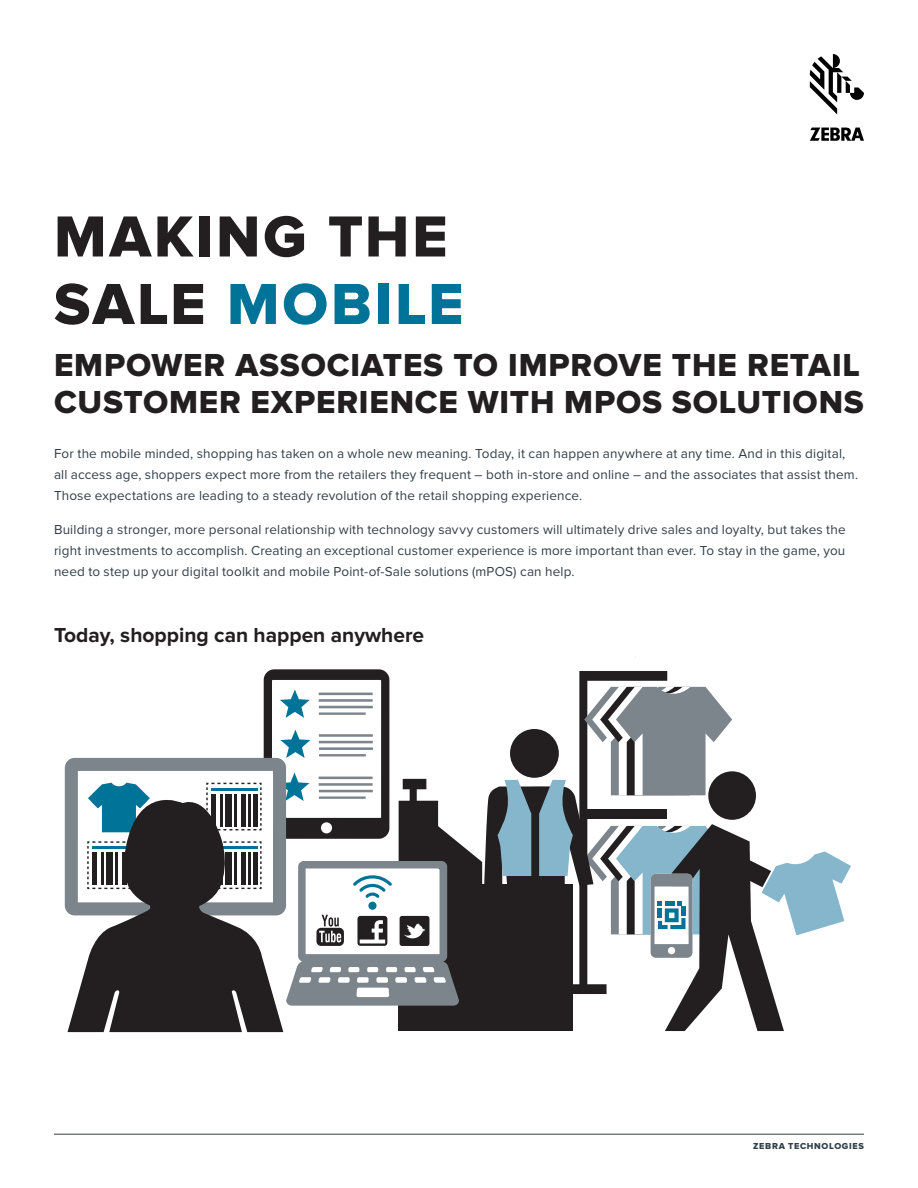
<style>
.page{position:relative;width:918px;height:1188px;background:#fff}
.page>*{position:absolute;margin:0;border:0;box-sizing:border-box;transform-origin:0 0}
.t1{font:60px/67.5px "Proxima Nova Extrabld";letter-spacing:.045em;color:#231f20}
.Header_1{font:33px/37.5px "Proxima Nova Extrabld";letter-spacing:.025em;color:#231f20}
.Header_2{font:700 21px "Proxima Nova";color:#231f20}
.Body_Copy__Whitespac{font:13.5px/21px "Proxima Nova";letter-spacing:.01em;color:#313e48}
.t2{font:9px "Proxima Nova Extrabld";letter-spacing:.075em;color:#313e48}
.s1{color:#007398}
</style>
<div class="page">
<svg style="left:65px;top:669px;width:786px;height:362px"></svg>
<hr style="left:658px;top:908px;width:4px;height:10px;background:#007398">
<hr style="left:54px;top:1134px;width:810px;height:1px;background:#313e48">
<svg style="left:810px;top:54px;width:54px;height:60px"></svg>
<svg style="left:810px;top:128px;width:54px;height:13px"></svg>
<p class="t1" style="left:54px;top:204px;width:411px">MAKING THE<br>SALE <span class="s1">MOBILE</span></p>
<p class="Header_1" style="left:54px;top:347px;width:811px">EMPOWER ASSOCIATES TO IMPROVE THE RETAIL<br>CUSTOMER EXPERIENCE WITH MPOS SOLUTIONS</p>
<p class="Body_Copy__Whitespac" style="left:54px;top:443px;width:806px">For the mobile minded, shopping has taken on a whole new meaning. Today, it can happen anywhere at any time. And in this digital, all access age, shoppers expect more from the retailers they frequent – both in-store and online – and the associates that assist them.<br>Those expectations are leading to a steady revolution of the retail shopping experience.</p>
<p class="Body_Copy__Whitespac" style="left:54px;top:519px;width:793px;text-align:justify">Building a stronger, more personal relationship with technology savvy customers will ultimately drive sales and loyalty, but takes the right investments to accomplish. Creating an exceptional customer experience is more important than ever. To stay in the game, you need to step up your digital toolkit and mobile Point-of-Sale solutions (mPOS) can help.</p>
<p class="Header_2" style="left:54px;top:623px;width:372px">Today, shopping can happen anywhere</p>
<p class="t2" style="left:753px;top:1141px;width:112px">ZEBRA TECHNOLOGIES</p>
</div>
